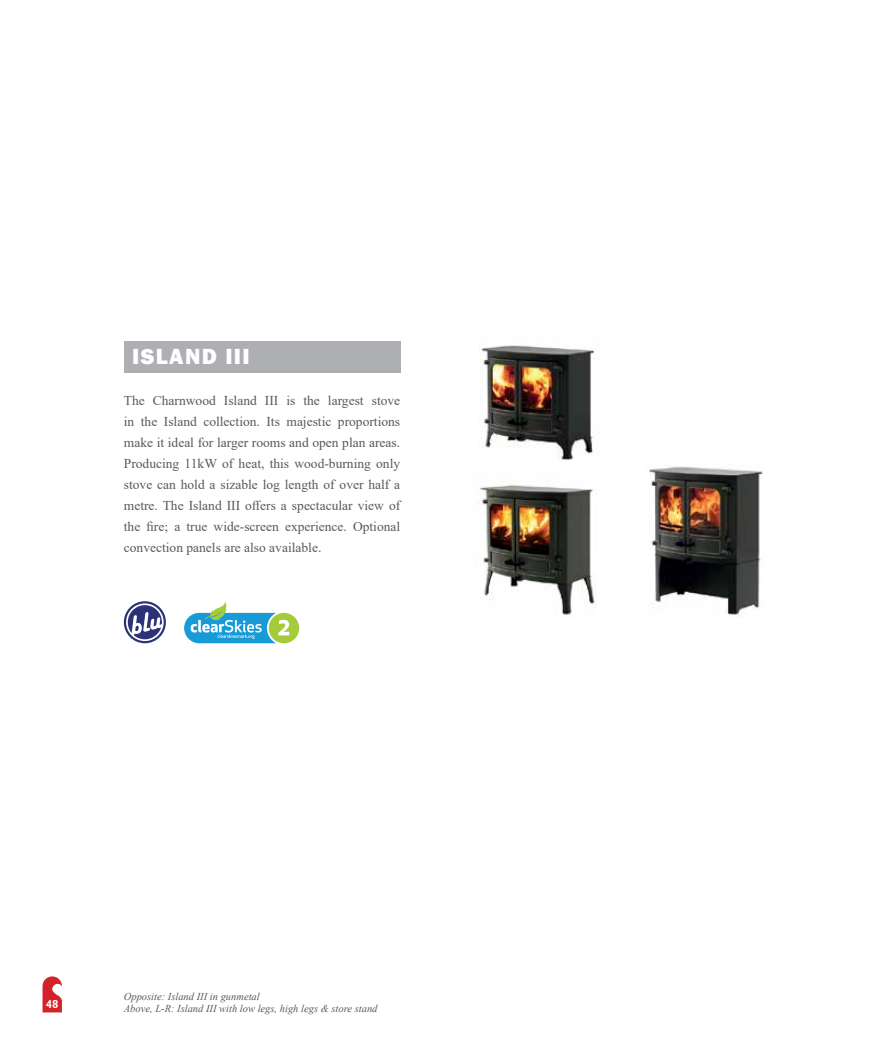
<style>
.page{position:relative;width:893px;height:1055px;background:#fff}
.page>*{position:absolute;margin:0;border:0;box-sizing:border-box;transform-origin:0 0}
.t1{font:800 22.5px "Franklin Gothic";letter-spacing:.06em;color:#fff}
.t2{font:13.5px/21px "Times New Roman";color:#58595b;text-align:justify}
.t3{font:700 12px "Sharp";color:#fff}
.t4{font:italic 10.5px/12.6px "Times New Roman";color:#58595b}
</style>
<div class="page">
<svg style="left:43px;top:976px;width:19px;height:36px"></svg>
<div style="left:124px;top:341px;width:276px;height:31px;background:#adafb2"></div>
<img style="left:479px;top:344px;width:120px;height:116px">
<img style="left:479px;top:484px;width:117px;height:131px">
<img style="left:649px;top:466px;width:114px;height:150px">
<div style="left:269px;top:613px;width:30px;height:30px;background:#a4cb3b;border-radius:50%"></div>
<svg style="left:184px;top:601px;width:105px;height:42px"></svg>
<svg style="left:124px;top:601px;width:42px;height:42px"></svg>
<h1 class="t1" style="left:132px;top:341px;width:119px">ISLAND III</h1>
<p class="t2" style="left:124px;top:389px;width:278px">The Charnwood Island III is the largest stove in the Island collection. Its majestic proportions make it ideal for larger rooms and open plan areas.<br>Producing 11kW of heat, this wood-burning only stove can hold a sizable log length of over half a metre. The Island III offers a spectacular view of the fire; a true wide-screen experience. Optional convection panels are also available.</p>
<p class="t3" style="left:46px;top:996px;width:14px">48</p>
<p class="t4" style="left:124px;top:989px;width:255px">Opposite: Island III in gunmetal<br>Above, L-R: Island III with low legs, high legs &amp; store stand</p>
</div>
